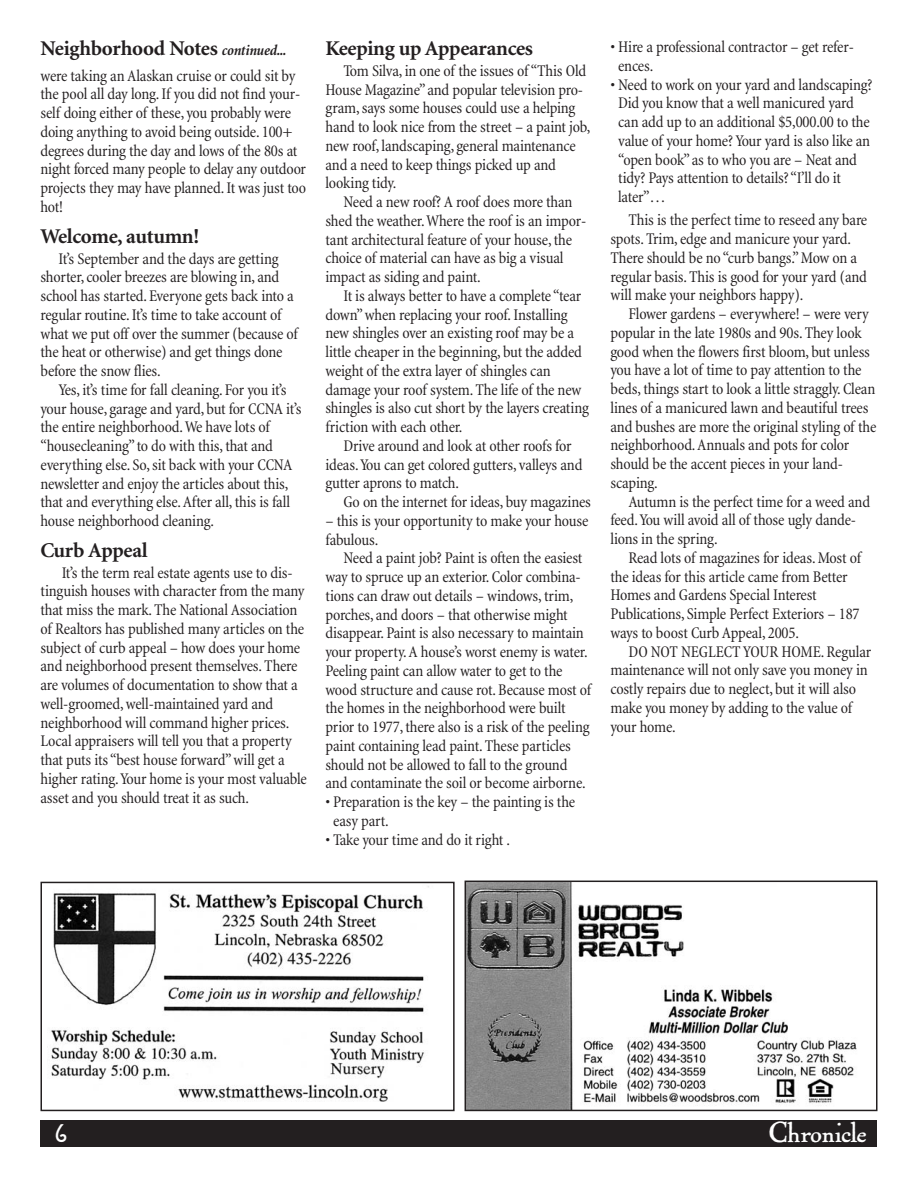
<style>
.page{position:relative;width:918px;height:1188px;background:#fff}
.page>*{position:absolute;margin:0;border:0;box-sizing:border-box;transform-origin:0 0}
.t1{font:27px "Rosabel Antique";letter-spacing:-.01em;color:#fff}
.t2{font:27px "Willow Plain";color:#fff}
.t3{font:700 21px "Minion";letter-spacing:-.015em;color:#231f20}
.t4{font:condensed 16.5px/18.8px "Minion";letter-spacing:-.015em;color:#231f20}
.s1{font-style:italic;font-stretch:condensed;font-size:15px}
</style>
<div class="page">
<div style="left:40px;top:1120px;width:838px;height:28px;background:#231f20"></div>
<img style="left:51px;top:886px;width:378px;height:216px">
<div style="left:40px;top:882px;width:415px;height:229px;border:2px solid #231f20"></div>
<img style="left:468px;top:884px;width:389px;height:224px">
<div style="left:465px;top:881px;width:413px;height:230px;border:2px solid #231f20"></div>
<p class="t3" style="left:40px;top:40px;width:247px">Neighborhood Notes <span class="s1">continued...</span></p>
<p class="t4" style="left:40px;top:68px;width:267px">were taking an Alaskan cruise or could sit by the pool all day long. If you did not find your&shy;self doing either of these, you probably were doing anything to avoid being outside. 100+ degrees during the day and lows of the 80s at night forced many people to delay any outdoor projects they may have planned. It was just too hot!</p>
<p class="t3" style="left:40px;top:228px;width:160px">Welcome, autumn!</p>
<p class="t4" style="left:41px;top:250px;width:259px;text-indent:18px">It’s September and the days are getting shorter, cooler breezes are blowing in, and school has started. Everyone gets back into a regular routine. It’s time to take account of what we put off over the summer (because of the heat or otherwise) and get things done before the snow flies.</p>
<p class="t4" style="left:41px;top:382px;width:263px;text-indent:18px">Yes, it’s time for fall cleaning. For you it’s your house, garage and yard, but for CCNA it’s the entire neighborhood.We have lots of “housecleaning” to do with this, that and everything else. So, sit back with your CCNA newsletter and enjoy the articles about this, that and everything else.After all, this is fall house neighborhood cleaning.</p>
<p class="t3" style="left:40px;top:542px;width:109px">Curb Appeal</p>
<p class="t4" style="left:40px;top:565px;width:268px;text-indent:21px">It’s the term real estate agents use to dis&shy;tinguish houses with character from the many that miss the mark. The National Association of Realtors has published many articles on the subject of curb appeal – how does your home and neighborhood present themselves. There are volumes of documentation to show that a well-groomed, well-maintained yard and neighborhood will command higher prices.<br>Local appraisers will tell you that a property that puts its “best house forward” will get a higher rating.Your home is your most valuable asset and you should treat it as such.</p>
<p class="t3" style="left:326px;top:40px;width:209px">Keeping up Appearances</p>
<p class="t4" style="left:326px;top:63px;width:267px;text-indent:18px">Tom Silva, in one of the issues of “This Old House Magazine” and popular television pro&shy;gram, says some houses could use a helping hand to look nice from the street – a paint job, new roof, landscaping, general maintenance and a need to keep things picked up and looking tidy.</p>
<p class="t4" style="left:326px;top:194px;width:262px;text-indent:18px">Need a new roof? A roof does more than shed the weather.Where the roof is an impor&shy;tant architectural feature of your house, the choice of material can have as big a visual impact as siding and paint.</p>
<p class="t4" style="left:326px;top:288px;width:265px;text-indent:18px">It is always better to have a complete “tear down” when replacing your roof. Installing new shingles over an existing roof may be a little cheaper in the beginning, but the added weight of the extra layer of shingles can damage your roof system. The life of the new shingles is also cut short by the layers creating friction with each other.</p>
<p class="t4" style="left:326px;top:438px;width:259px;text-indent:18px">Drive around and look at other roofs for ideas.You can get colored gutters, valleys and gutter aprons to match.</p>
<p class="t4" style="left:344px;top:494px;width:249px">Go on the internet for ideas, buy magazines</p>
<p class="t4" style="left:326px;top:513px;width:265px">– this is your opportunity to make your house fabulous.</p>
<p class="t4" style="left:326px;top:550px;width:267px;text-indent:18px">Need a paint job? Paint is often the easiest way to spruce up an exterior. Color combina&shy;tions can draw out details – windows, trim, porches, and doors – that otherwise might disappear. Paint is also necessary to maintain your property. A house’s worst enemy is water.<br>Peeling paint can allow water to get to the wood structure and cause rot. Because most of the homes in the neighborhood were built prior to 1977, there also is a risk of the peeling paint containing lead paint. These particles should not be allowed to fall to the ground and contaminate the soil or become airborne.</p>
<p class="t4" style="left:333px;top:794px;width:243px;text-indent:-8px">• Preparation is the key – the painting is the easy part.</p>
<p class="t4" style="left:326px;top:831px;width:186px">• Take your time and do it right .</p>
<p class="t4" style="left:618px;top:39px;width:237px;text-indent:-8px">• Hire a professional contractor – get refer&shy;ences.</p>
<p class="t4" style="left:618px;top:77px;width:256px;text-indent:-8px">• Need to work on your yard and landscaping?<br>Did you know that a well manicured yard can add up to an additional $5,000.00 to the value of your home? Your yard is also like an “open book” as to who you are – Neat and tidy? Pays attention to details? “I’ll do it later”…</p>
<p class="t4" style="left:611px;top:212px;width:258px;text-indent:18px">This is the perfect time to reseed any bare spots. Trim, edge and manicure your yard.<br>There should be no “curb bangs.” Mow on a regular basis. This is good for your yard (and will make your neighbors happy).</p>
<p class="t4" style="left:611px;top:306px;width:267px;text-indent:18px">Flower gardens – everywhere! – were very popular in the late 1980s and 90s. They look good when the flowers first bloom, but unless you have a lot of time to pay attention to the beds, things start to look a little straggly. Clean lines of a manicured lawn and beautiful trees and bushes are more the original styling of the neighborhood.Annuals and pots for color should be the accent pieces in your land&shy;scaping.</p>
<p class="t4" style="left:611px;top:493px;width:261px;text-indent:18px">Autumn is the perfect time for a weed and feed.You will avoid all of those ugly dande&shy;lions in the spring.</p>
<p class="t4" style="left:611px;top:550px;width:252px;text-indent:18px">Read lots of magazines for ideas. Most of the ideas for this article came from Better Homes and Gardens Special Interest Publications, Simple Perfect Exteriors – 187 ways to boost Curb Appeal, 2005.</p>
<p class="t4" style="left:611px;top:643px;width:262px;text-indent:18px">DO NOT NEGLECT YOUR HOME. Regular maintenance will not only save you money in costly repairs due to neglect, but it will also make you money by adding to the value of your home.</p>
<h1 class="t2" style="left:55px;top:1124px;width:13px">6</h1>
<h1 class="t1" style="left:769px;top:1122px;width:98px">Chronicle</h1>
</div>
